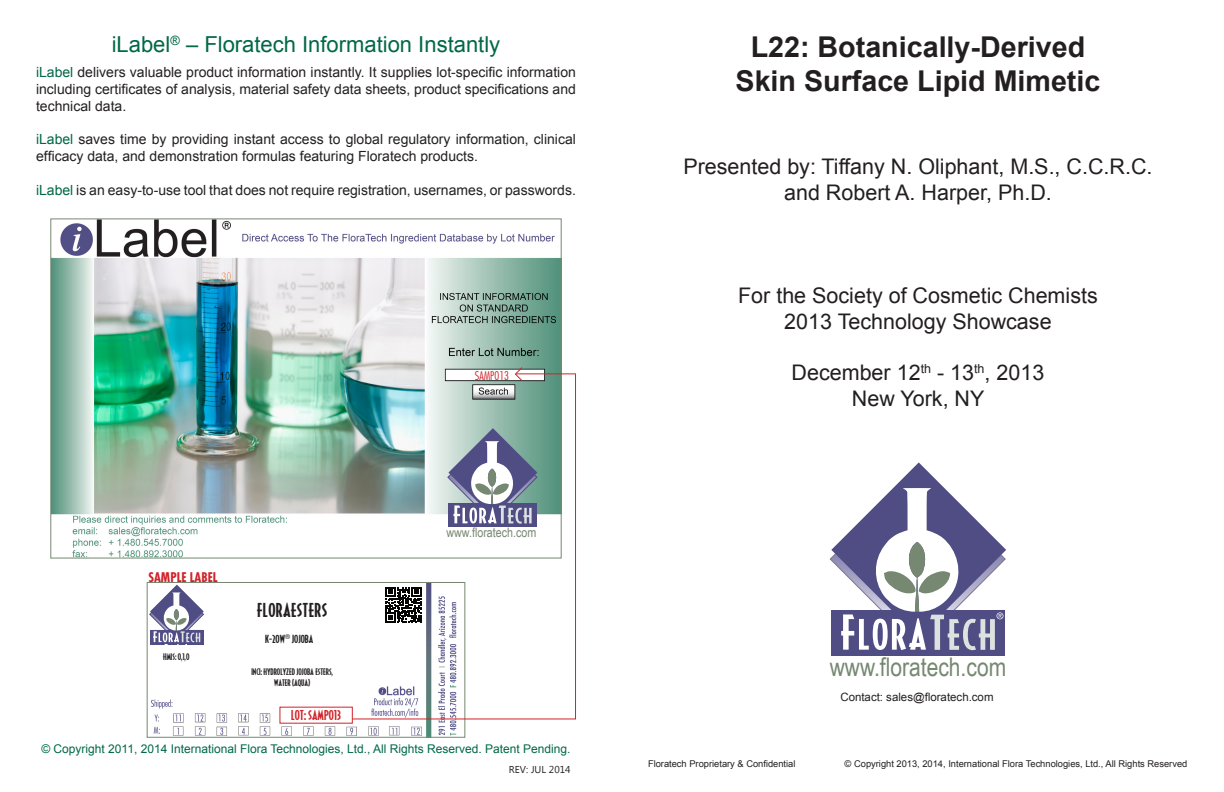
<style>
.page{position:relative;width:1224px;height:792px;background:#fff}
.page>*{position:absolute;margin:0;border:0;box-sizing:border-box;transform-origin:0 0}
.t1{font:700 28.7px "Arial";color:#231f20}
.t2{font:25.6px "Arial Narrow";color:#768871}
.t3{font:22px "Arial";color:#006848}
.t4{font:21.5px "Arial";color:#231f20}
.t5{font:18.4px "Decotura ICG";letter-spacing:.02em;color:#231f20}
.t6{font:14px/16.8px "Arial";color:#231f20;text-align:justify}
.t7{font:13.1px "Decotura ICG";color:#d1232a}
.t8{font:13px "Arial Narrow";color:#768871}
.t9{font:700 condensed 13px "Futura";color:#d1232a}
.t10{font:12px "Arial";color:#006848}
.t11{font:300 condensed 11.7px "Futura";color:#d1232a}
.t12{font:11.5px "Arial";color:#231f20}
.t13{font:10.7px "Decotura ICG";color:#231f20}
.t14{font:10px "Gisha";color:#231f20}
.t15{font:9.3px "Arial";color:#231f20}
.t16{font:8.7px/10.5px "Decotura ICG";color:#231f20;text-align:center}
.s1{color:#006848}
</style>
<div class="page">
<div style="left:831px;top:610px;width:173px;height:46px;background:#504d85"></div>
<svg style="left:830px;top:462px;width:176px;height:188px"></svg>
<img style="left:52px;top:220px;width:508px;height:337px">
<div style="left:444px;top:515px;width:99px;height:23px;background:#fff"></div>
<div style="left:448px;top:503px;width:88px;height:24px;background:#504d85"></div>
<svg style="left:448px;top:428px;width:89px;height:96px"></svg>
<img style="left:151px;top:584px;width:312px;height:152px">
<svg style="left:385px;top:587px;width:37px;height:36px"></svg>
<div style="left:147px;top:582px;width:318px;height:156px;border:1px solid #768871"></div>
<svg style="left:415px;top:685px;width:5px;height:4px"></svg>
<svg style="left:149px;top:585px;width:55px;height:65px"></svg>
<hr style="left:352px;top:718px;width:224px;height:1px;background:#d1232a">
<hr style="left:575px;top:374px;width:1px;height:345px;background:#d1232a">
<svg style="left:514px;top:366px;width:9px;height:16px"></svg>
<hr style="left:516px;top:373px;width:60px;height:1px;background:#d1232a">
<h3 class="t3" style="left:112px;top:30px;width:390px">iLabel<sup>®</sup> – Floratech Information Instantly</h3>
<p class="t6" style="left:36px;top:64px;width:541px"><span class="s1">iLabel</span> delivers valuable product information instantly. It supplies lot-specific information including certificates of analysis, material safety data sheets, product specifications and technical data.</p>
<p class="t6" style="left:36px;top:131px;width:541px"><span class="s1">iLabel</span> saves time by providing instant access to global regulatory information, clinical efficacy data, and demonstration formulas featuring Floratech products.</p>
<p class="t6" style="left:36px;top:182px;width:541px"><span class="s1">iLabel</span> is an easy-to-use tool that does not require registration, usernames, or passwords.</p>
<p class="t11" style="left:475px;top:368px;width:36px">SAMP013</p>
<p class="t9" style="left:148px;top:569px;width:71px">SAMPLE LABEL</p>
<p class="t16" style="left:163px;top:652px;width:28px">HMIS: 0,1,0</p>
<h3 class="t5" style="left:257px;top:599px;width:71px">FLORAESTERS</h3>
<p class="t13" style="left:265px;top:632px;width:50px">K-20W<sup>®</sup> JOJOBA</p>
<p class="t16" style="left:251px;top:666px;width:83px">INCI: HYDROLYZED JOJOBA ESTERS,<br>WATER (AQUA)</p>
<p class="t7" style="left:291px;top:708px;width:51px">LOT: SAMP013</p>
<p class="t8" style="left:447px;top:523px;width:91px">www.floratech.com</p>
<p class="t10" style="left:41px;top:741px;width:531px">© Copyright 2011, 2014 International Flora Technologies, Ltd., All Rights Reserved. Patent Pending.</p>
<p class="t14" style="left:509px;top:764px;width:63px">REV: JUL 2014</p>
<p class="t1" style="left:751px;top:27px;width:336px">L22: Botanically-Derived</p>
<p class="t1" style="left:736px;top:62px;width:366px">Skin Surface Lipid Mimetic</p>
<p class="t4" style="left:683px;top:152px;width:471px">Presented by: Tiffany N. Oliphant, M.S., C.C.R.C.</p>
<p class="t4" style="left:784px;top:178px;width:269px">and Robert A. Harper, Ph.D.</p>
<p class="t4" style="left:738px;top:281px;width:361px">For the Society of Cosmetic Chemists</p>
<p class="t4" style="left:784px;top:307px;width:269px">2013 Technology Showcase</p>
<p class="t4" style="left:792px;top:359px;width:254px">December 12<sup>th</sup> - 13<sup>th</sup>, 2013</p>
<p class="t4" style="left:852px;top:385px;width:134px">New York, NY</p>
<h2 class="t2" style="left:830px;top:648px;width:178px">www.floratech.com</h2>
<p class="t12" style="left:840px;top:690px;width:155px">Contact: sales@floratech.com</p>
<p class="t15" style="left:648px;top:758px;width:149px">Floratech Proprietary &amp; Confidential</p>
<p class="t15" style="left:845px;top:758px;width:344px">© Copyright 2013, 2014, International Flora Technologies, Ltd., All Rights Reserved</p>
</div>
